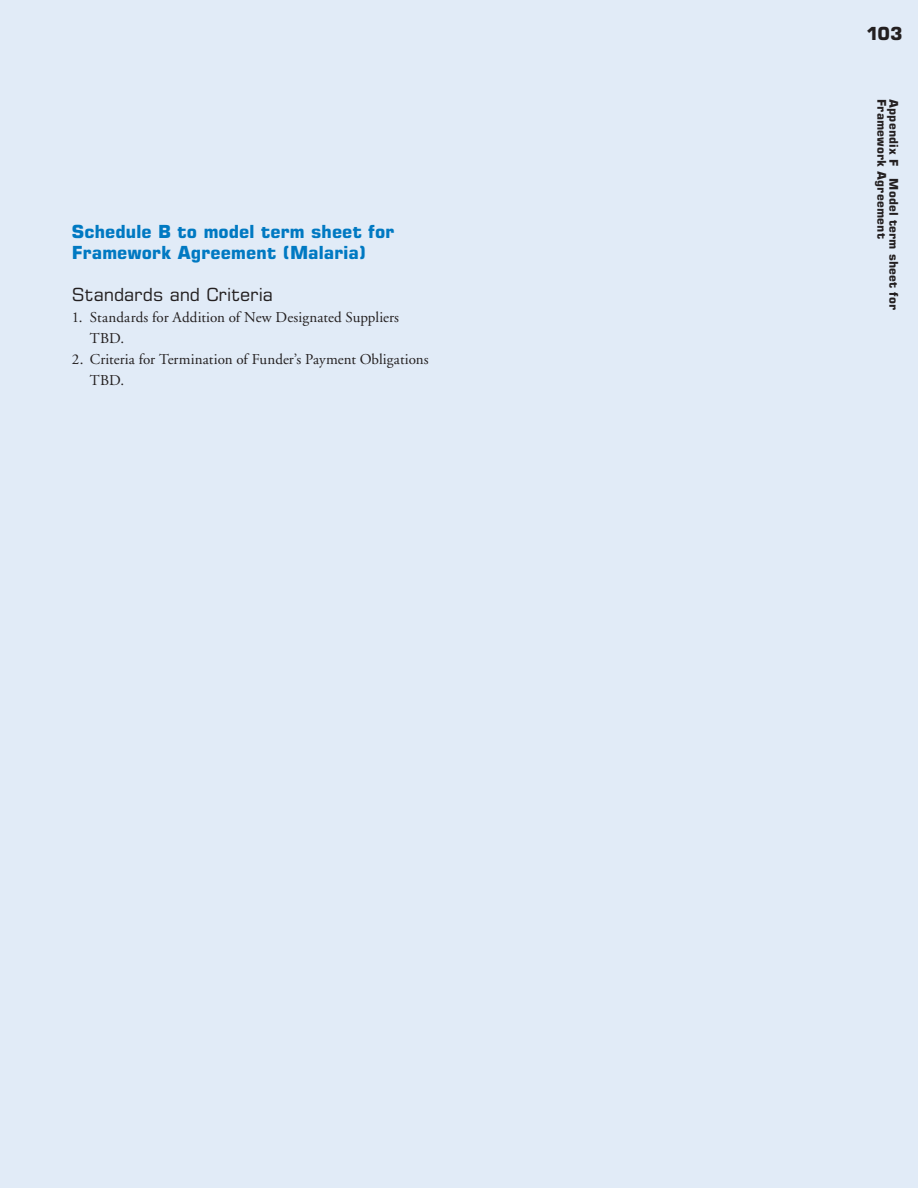
<style>
.page{position:relative;width:918px;height:1188px;background:#e1ebf7}
.page>*{position:absolute;margin:0;border:0;box-sizing:border-box;transform-origin:0 0}
.t1{font:700 18px/21px "Square 721 BT";letter-spacing:-.005em;color:#0079c2}
.t2{font:18px "Square 721 BT";letter-spacing:-.005em;color:#231f20}
.t3{font:700 18px "Square 721 BT";color:#231f20}
.t4{font:15px/21px "Adobe Garamond";color:#231f20}
.t5{font:700 12px "Square 721 BT";letter-spacing:.01em;color:#231f20}
</style>
<div class="page">
<p class="t1" style="left:72px;top:221px;width:324px">Schedule B to model term sheet for<br>Framework Agreement (Malaria)</p>
<p class="t2" style="left:72px;top:284px;width:203px">Standards and Criteria</p>
<p class="t4" style="left:90px;top:308px;width:311px;text-indent:-18px">1. Standards for Addition of New Designated Suppliers<br>TBD.</p>
<p class="t4" style="left:90px;top:350px;width:340px;text-indent:-18px">2. Criteria for Termination of Funder’s Payment Obligations<br>TBD.</p>
<p class="t3" style="left:866px;top:23px;width:38px">103</p>
<p class="t5" style="left:889px;top:99px;width:141px;rotate:90deg">Framework Agreement</p>
<p class="t5" style="left:901px;top:99px;width:213px;rotate:90deg">Appendix F Model term sheet for</p>
</div>
